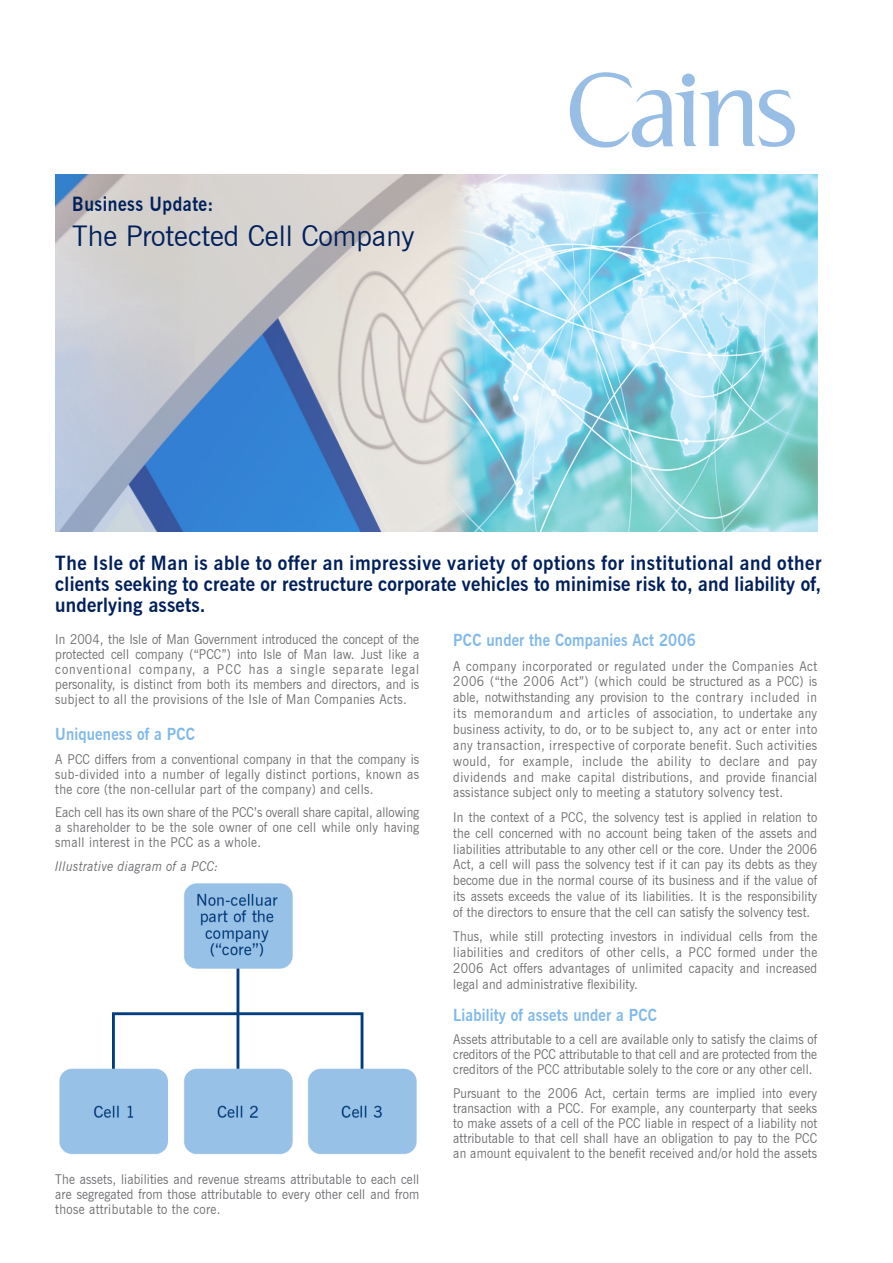
<style>
.page{position:relative;width:893px;height:1263px;background:#fff}
.page>*{position:absolute;margin:0;border:0;box-sizing:border-box;transform-origin:0 0}
.t1{font:28.5px "News Gothic BT";color:#00205b}
.Biog{font:700 19.5px/21px "News Gothic BT";letter-spacing:.01em;color:#00205b;text-align:justify}
.Biog-2{font:700 19.5px "News Gothic BT";letter-spacing:.03em;color:#00205b;scale:.9 1}
.Biog-3{font:700 16.5px "News Gothic BT";letter-spacing:.01em;color:#81b9ea;scale:.91 1}
.Biog-4{font:13.5px/15.9px "News Gothic BT";letter-spacing:.02em;color:#6c6d70;text-align:justify;scale:.91 1}
.Biog-5{font:italic 13.5px "News Gothic BT";letter-spacing:.02em;color:#6c6d70;scale:.91 1}
</style>
<div class="page">
<img style="left:55px;top:174px;width:387px;height:357px">
<img style="left:59px;top:883px;width:358px;height:272px">
<svg style="left:570px;top:72px;width:225px;height:76px"></svg>
<div style="left:682px;top:74px;width:13px;height:13px;background:#99bee5;border-radius:50%"></div>
<img style="left:442px;top:174px;width:375px;height:357px">
<p class="Biog-2" style="left:72px;top:192px;width:158px">Business Update:</p>
<p class="t1" style="left:72px;top:218px;width:344px">The Protected Cell Company</p>
<p class="Biog" style="left:55px;top:552px;width:768px">The Isle of Man is able to offer an impressive variety of options for institutional and other clients seeking to create or restructure corporate vehicles to minimise risk to, and liability of, underlying assets.</p>
<p class="Biog-4" style="left:55px;top:631px;width:401px;line-height:15px">In 2004, the Isle of Man Government introduced the concept of the protected cell company (“PCC”) into Isle of Man law. Just like a conventional company, a PCC has a single separate legal personality, is distinct from both its members and directors, and is subject to all the provisions of the Isle of Man Companies Acts.</p>
<p class="Biog-3" style="left:55px;top:724px;width:155px">Uniqueness of a PCC</p>
<p class="Biog-4" style="left:55px;top:751px;width:401px;line-height:15px">A PCC differs from a conventional company in that the company is sub-divided into a number of legally distinct portions, known as the core (the non-cellular part of the company) and cells.</p>
<p class="Biog-4" style="left:55px;top:805px;width:401px;line-height:15px">Each cell has its own share of the PCC’s overall share capital, allowing a shareholder to be the sole owner of one cell while only having small interest in the PCC as a whole.</p>
<p class="Biog-5" style="left:55px;top:858px;width:180px">Illustrative diagram of a PCC:</p>
<p class="Biog-4" style="left:55px;top:1172px;width:401px;line-height:15px">The assets, liabilities and revenue streams attributable to each cell are segregated from those attributable to every other cell and from those attributable to the core.</p>
<p class="Biog-3" style="left:453px;top:630px;width:268px">PCC under the Companies Act 2006</p>
<p class="Biog-4" style="left:453px;top:658px;width:401px">A company incorporated or regulated under the Companies Act 2006 (“the 2006 Act”) (which could be structured as a PCC) is able, notwithstanding any provision to the contrary included in its memorandum and articles of association, to undertake any business activity, to do, or to be subject to, any act or enter into any transaction, irrespective of corporate benefit. Such activities would, for example, include the ability to declare and pay dividends and make capital distributions, and provide financial assistance subject only to meeting a statutory solvency test.</p>
<p class="Biog-4" style="left:453px;top:809px;width:401px">In the context of a PCC, the solvency test is applied in relation to the cell concerned with no account being taken of the assets and liabilities attributable to any other cell or the core. Under the 2006<br>Act, a cell will pass the solvency test if it can pay its debts as they become due in the normal course of its business and if the value of its assets exceeds the value of its liabilities. It is the responsibility of the directors to ensure that the cell can satisfy the solvency test.</p>
<p class="Biog-4" style="left:453px;top:928px;width:401px">Thus, while still protecting investors in individual cells from the liabilities and creditors of other cells, a PCC formed under the 2006 Act offers advantages of unlimited capacity and increased legal and administrative flexibility.</p>
<p class="Biog-3" style="left:453px;top:1005px;width:225px">Liability of assets under a PCC</p>
<p class="Biog-4" style="left:453px;top:1032px;width:401px;line-height:15px">Assets attributable to a cell are available only to satisfy the claims of creditors of the PCC attributable to that cell and are protected from the creditors of the PCC attributable solely to the core or any other cell.</p>
<p class="Biog-4" style="left:453px;top:1085px;width:401px;line-height:15px">Pursuant to the 2006 Act, certain terms are implied into every transaction with a PCC. For example, any counterparty that seeks to make assets of a cell of the PCC liable in respect of a liability not attributable to that cell shall have an obligation to pay to the PCC an amount equivalent to the benefit received and/or hold the assets</p>
</div>
